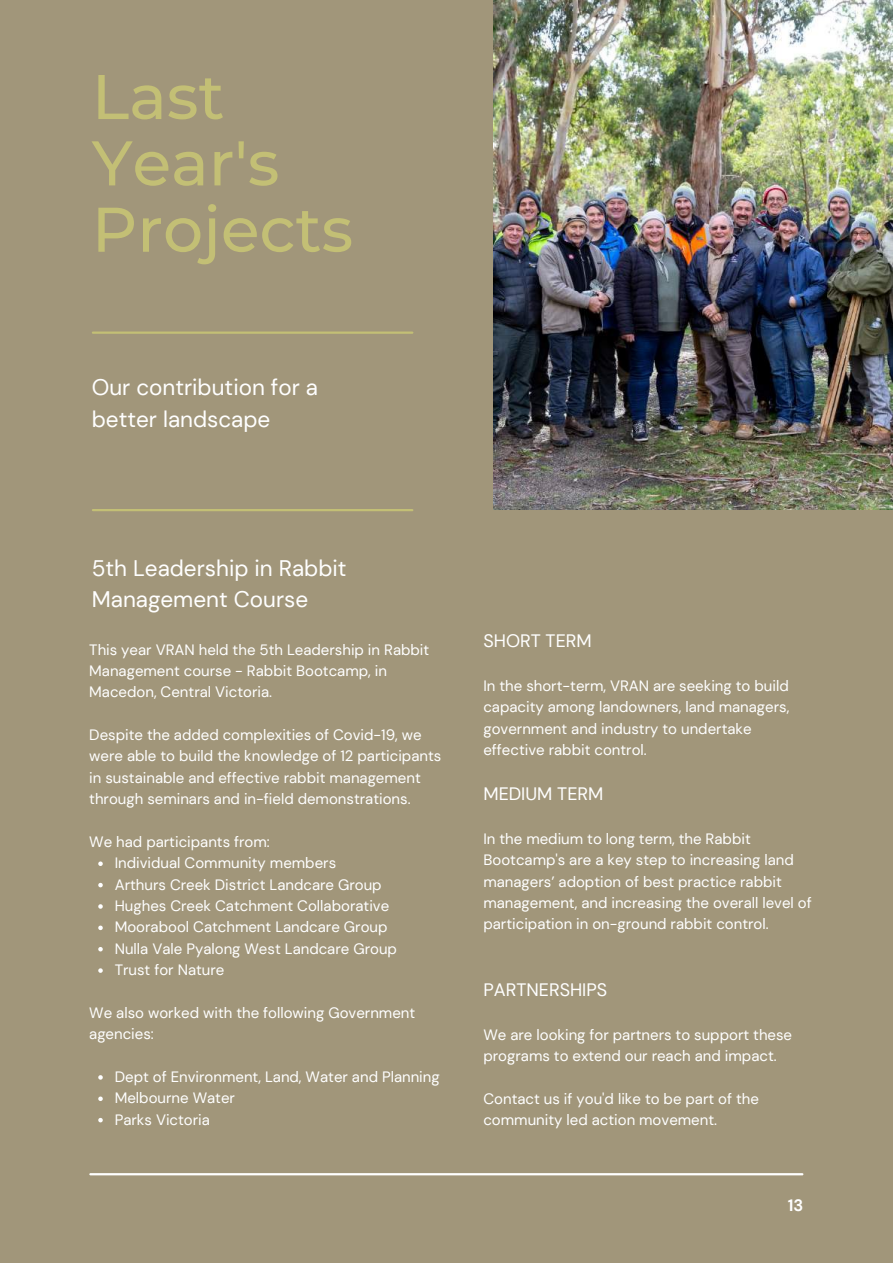
<style>
.page{position:relative;width:893px;height:1264px;background:#fff}
.page>*{position:absolute;margin:0;border:0;box-sizing:border-box;transform-origin:0 0}
.t1{font:500 63px/66.3px "Montserrat";color:#c3bf75}
.t2{font:22.5px/31.5px "DM Sans";color:#fff}
.t3{font:18px "DM Sans";color:#fff}
.t4{font:700 16.5px "DM Sans";color:#fff}
.t5{font:15px/21.3px "DM Sans";color:#fff}
</style>
<div class="page">
<div style="left:0;top:0;width:892px;height:1262px;background:#a1967a"></div>
<hr style="left:90px;top:1173px;width:712px;height:2px;background:#fff">
<hr style="left:93px;top:331px;width:319px;height:3px;background:#c3bf75">
<hr style="left:93px;top:509px;width:319px;height:2px;background:#c3bf75">
<img style="left:493px;top:0;width:399px;height:509px">
<svg style="left:98px;top:861px;width:5px;height:5px"></svg>
<svg style="left:98px;top:882px;width:5px;height:5px"></svg>
<svg style="left:98px;top:904px;width:5px;height:4px"></svg>
<svg style="left:98px;top:925px;width:5px;height:5px"></svg>
<svg style="left:98px;top:947px;width:5px;height:4px"></svg>
<svg style="left:98px;top:968px;width:5px;height:4px"></svg>
<svg style="left:98px;top:1075px;width:5px;height:4px"></svg>
<svg style="left:98px;top:1096px;width:5px;height:5px"></svg>
<svg style="left:98px;top:1118px;width:5px;height:4px"></svg>
<h1 class="t1" style="left:92px;top:63px;width:263px">Last<br>Year's<br>Projects</h1>
<h2 class="t2" style="left:92px;top:372px;width:228px">Our contribution for a better landscape</h2>
<h2 class="t2" style="left:92px;top:552px;width:256px">5th Leadership in Rabbit<br>Management Course</h2>
<p class="t5" style="left:89px;top:638px;width:341px">This year VRAN held the 5th Leadership in Rabbit<br>Management course - Rabbit Bootcamp, in<br>Macedon, Central Victoria.</p>
<p class="t5" style="left:89px;top:724px;width:353px">Despite the added complexities of Covid-19, we were able to build the knowledge of 12 participants in sustainable and effective rabbit management through seminars and in-field demonstrations.</p>
<p class="t5" style="left:89px;top:831px;width:182px">We had participants from:</p>
<p class="t5" style="left:115px;top:852px;width:284px">Individual Community members<br>Arthurs Creek District Landcare Group Hughes Creek Catchment Collaborative Moorabool Catchment Landcare Group Nulla Vale Pyalong West Landcare Group Trust for Nature</p>
<p class="t5" style="left:89px;top:1002px;width:327px">We also worked with the following Government agencies:</p>
<p class="t5" style="left:115px;top:1066px;width:326px">Dept of Environment, Land, Water and Planning<br>Melbourne Water<br>Parks Victoria</p>
<p class="t3" style="left:483px;top:629px;width:110px">SHORT TERM</p>
<p class="t5" style="left:483px;top:675px;width:307px">In the short-term, VRAN are seeking to build capacity among landowners, land managers, government and industry to undertake effective rabbit control.</p>
<p class="t3" style="left:483px;top:782px;width:121px">MEDIUM TERM</p>
<p class="t5" style="left:483px;top:828px;width:330px">In the medium to long term, the Rabbit Bootcamp's are a key step to increasing land managers’ adoption of best practice rabbit management, and increasing the overall level of participation in on-ground rabbit control.</p>
<p class="t3" style="left:483px;top:977px;width:125px">PARTNERSHIPS</p>
<p class="t5" style="left:483px;top:1023px;width:310px">We are looking for partners to support these programs to extend our reach and impact.</p>
<p class="t5" style="left:483px;top:1087px;width:277px">Contact us if you'd like to be part of the community led action movement.</p>
<p class="t4" style="left:787px;top:1194px;width:17px">13</p>
</div>
